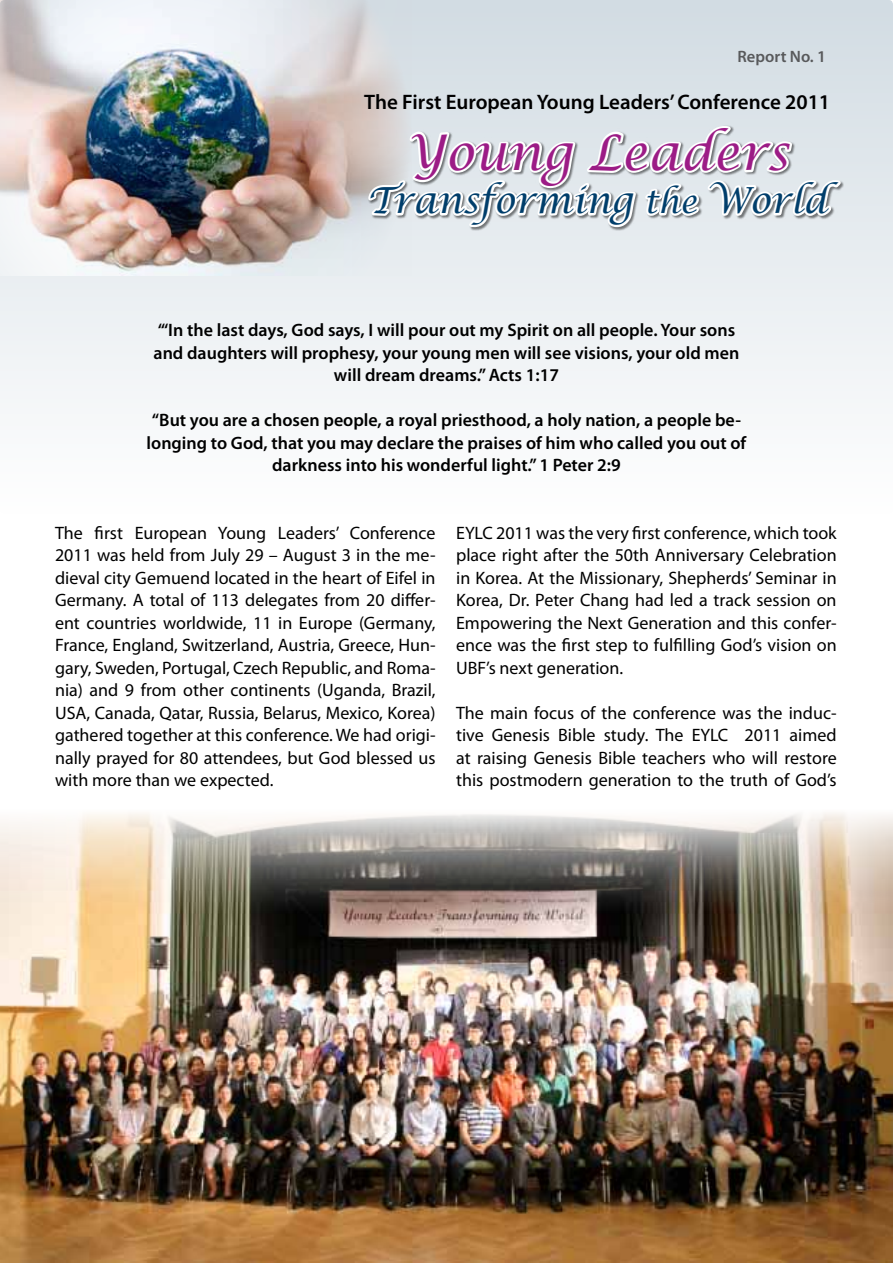
<style>
.page{position:relative;width:893px;height:1263px;background:#fff}
.page>*{position:absolute;margin:0;border:0;box-sizing:border-box;transform-origin:0 0}
.t1{font:italic 48.9px "Lucida Calligraphy";color:#9c1c86}
.t2{font:italic 36px "Lucida Calligraphy";color:#003e6b}
.t3{font:600 21px "Myriad Pro";color:#000}
.t4{font:18px/22.5px "Myriad Pro";color:#000;text-align:justify}
.t5{font:600 18px/22.5px "Myriad Pro";color:#000;text-align:center}
.t6{font:600 16.5px "Myriad Pro";color:#58595b}
.s1{font-size:32.1px}
</style>
<div class="page">
<div style="left:0;top:0;width:893px;height:514px;background:linear-gradient(to bottom,#d1dbe2,#fefefe);border-radius:4px"></div>
<img style="left:0;top:0;width:411px;height:275px">
<svg style="left:364px;top:124px;width:483px;height:116px"></svg>
<img style="left:0;top:813px;width:893px;height:450px">
<p class="t6" style="left:737px;top:46px;width:90px">Report No. 1</p>
<p class="t3" style="left:364px;top:89px;width:467px">The First European Young Leaders’ Conference 2011</p>
<h1 class="t1" style="left:405px;top:123px;width:385px">Young Leaders</h1>
<h2 class="t2" style="left:367px;top:179px;width:462px">Transforming <span class="s1">the</span> World</h2>
<p class="t5" style="left:154px;top:318px;width:587px">“‘In the last days, God says, I will pour out my Spirit on all people. Your sons and daughters will prophesy, your young men will see visions, your old men will dream dreams.” Acts 1:17</p>
<p class="t5" style="left:147px;top:408px;width:601px">“But you are a chosen people, a royal priesthood, a holy nation, a people be&shy;longing to God, that you may declare the praises of him who called you out of darkness into his wonderful light.” 1 Peter 2:9</p>
<p class="t4" style="left:55px;top:521px;width:382px">The first European Young Leaders’ Conference 2011 was held from July 29 – August 3 in the me&shy;dieval city Gemuend located in the heart of Eifel in Germany. A total of 113 delegates from 20 differ&shy;ent countries worldwide, 11 in Europe (Germany, France, England, Switzerland, Austria, Greece, Hun&shy;gary, Sweden, Portugal, Czech Republic, and Roma&shy;nia) and 9 from other continents (Uganda, Brazil, USA, Canada, Qatar, Russia, Belarus, Mexico, Korea) gathered together at this conference. We had origi&shy;nally prayed for 80 attendees, but God blessed us with more than we expected.</p>
<p class="t4" style="left:456px;top:521px;width:382px">EYLC 2011 was the very first conference, which took place right after the 50th Anniversary Celebration in Korea. At the Missionary, Shepherds’ Seminar in Korea, Dr. Peter Chang had led a track session on Empowering the Next Generation and this confer&shy;ence was the first step to fulfilling God’s vision on UBF’s next generation.</p>
<p class="t4" style="left:456px;top:701px;width:382px">The main focus of the conference was the induc&shy;tive Genesis Bible study. The EYLC 2011 aimed at raising Genesis Bible teachers who will restore this postmodern generation to the truth of God’s</p>
</div>
